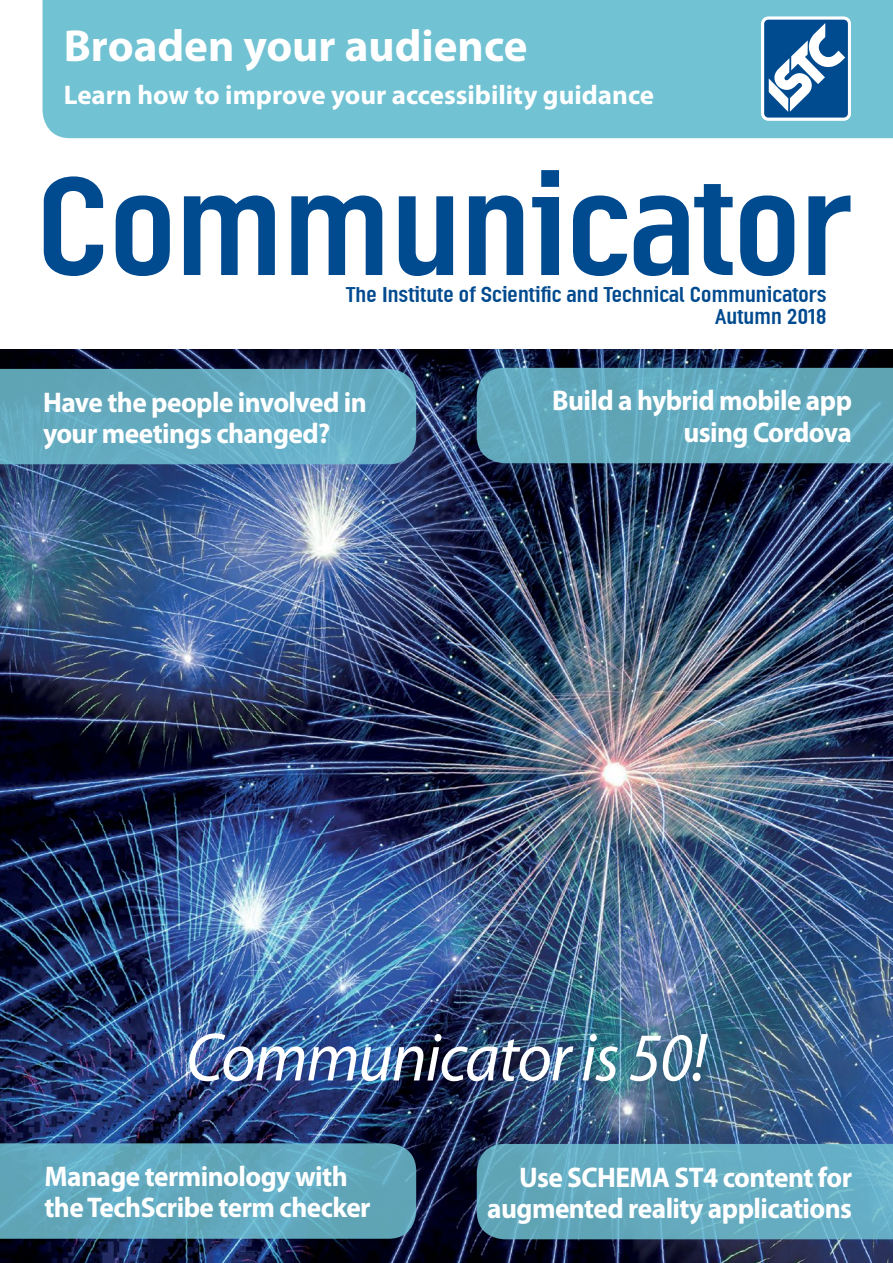
<style>
.page{position:relative;width:893px;height:1263px;background:#fff}
.page>*{position:absolute;margin:0;border:0;box-sizing:border-box;transform-origin:0 0}
.CoverHeadline{font:141px "Linotype Ordinar";letter-spacing:-.01em;color:#004a8f}
.CoverStrapSmall_Feat{font:italic 68.85px "Myriad Pro";letter-spacing:-.02em;color:#fff;scale:.96 1}
.CoverStrapLarge{font:700 45px "Myriad Pro";color:#fff}
.CoverStrapSmall_Feat-2{font:700 28.5px/31.5px "Myriad Pro";letter-spacing:-.02em;color:#fff;text-align:right;scale:.96 1}
.CoverStrapSmall_Feat-3{font:700 27px "Myriad Pro";color:#fff}
.CoverSubHeadline{font:21.75px "Linotype Ordinar";letter-spacing:-.005em;color:#004a8f}
</style>
<div class="page">
<img style="left:0;top:350px;width:893px;height:913px">
<div style="left:43px;top:0;width:850px;height:138px;background:#71c2d3"></div>
<svg style="left:477px;top:368px;width:416px;height:95px;background:#62a8bb"></svg>
<svg style="left:0;top:369px;width:416px;height:95px;background:#64abc0"></svg>
<svg style="left:477px;top:1144px;width:416px;height:95px;background:#64abc0"></svg>
<svg style="left:0;top:1143px;width:416px;height:96px;background:#61a7bb"></svg>
<div style="left:763px;top:18px;width:86px;height:101px;background:#004a8f;border-radius:6px"></div>
<svg style="left:768px;top:23px;width:77px;height:89px"></svg>
<div style="left:761px;top:17px;width:90px;height:104px;border:3px solid #fff;border-radius:6px"></div>
<p class="CoverStrapLarge" style="left:64px;top:17px;width:465px">Broaden your audience</p>
<p class="CoverStrapSmall_Feat-3" style="left:64px;top:77px;width:592px">Learn how to improve your accessibility guidance</p>
<p class="CoverHeadline" style="left:36px;top:142px;width:817px">Communicator</p>
<p class="CoverSubHeadline" style="left:346px;top:281px;width:482px">The Institute of Scientific and Technical Communicators</p>
<p class="CoverSubHeadline" style="left:715px;top:304px;width:113px">Autumn 2018</p>
<p class="CoverStrapSmall_Feat-2" style="left:43px;top:385px;width:339px;text-align:left">Have the people involved in your meetings changed?</p>
<p class="CoverStrapSmall_Feat-2" style="left:552px;top:384px;width:314px">Build a hybrid mobile app using Cordova</p>
<p class="CoverStrapSmall_Feat" style="left:186px;top:1015px;width:544px">Communicator is 50!</p>
<p class="CoverStrapSmall_Feat-2" style="left:44px;top:1160px;width:341px;text-align:left">Manage terminology with the TechScribe term checker</p>
<p class="CoverStrapSmall_Feat-2" style="left:487px;top:1160px;width:381px">Use SCHEMA ST4 content for augmented reality applications</p>
</div>
